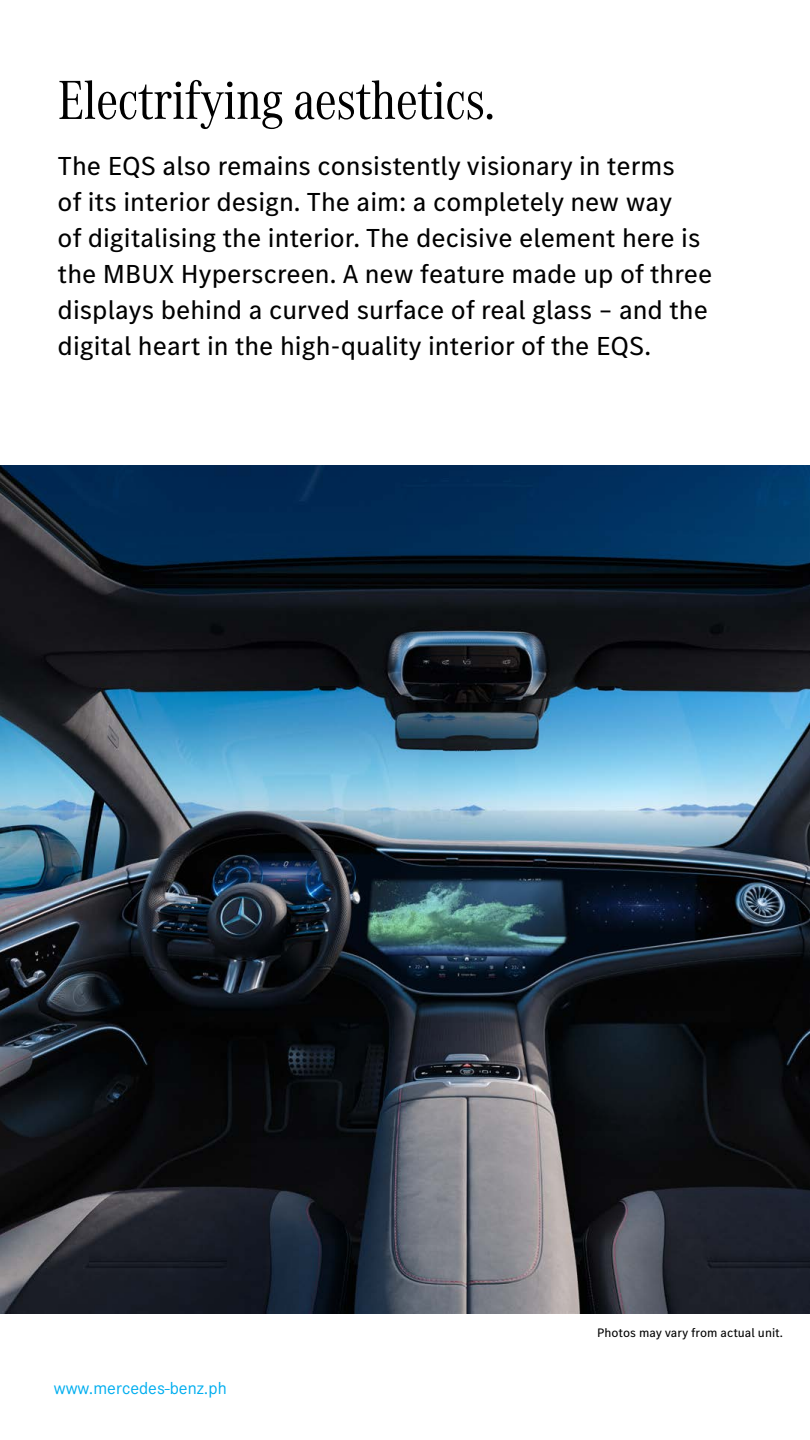
<style>
.page{position:relative;width:810px;height:1440px;background:#fff}
.page>*{position:absolute;margin:0;border:0;box-sizing:border-box;transform-origin:0 0}
.t1{font:57px "MB Corpo A Title Cond";letter-spacing:-.005em;color:#000}
.t2{font:27px/36px "MB Corpo S Text";color:#000}
.t3{font:18px "Corporate S Pro";color:#00aeef}
.t4{font:12.75px "MB Corpo S Text";color:#000}
</style>
<div class="page">
<img style="left:0;top:465px;width:810px;height:848px">
<h1 class="t1" style="left:58px;top:63px;width:439px">Electrifying aesthetics.</h1>
<p class="t2" style="left:58px;top:147px;width:656px">The EQS also remains consistently visionary in terms<br>of its interior design. The aim: a completely new way<br>of digitalising the interior. The decisive element here is the MBUX Hyperscreen. A new feature made up of three displays behind a curved surface of real glass – and the digital heart in the high-quality interior of the EQS.</p>
<p class="t3" style="left:54px;top:1375px;width:174px">www.mercedes-benz.ph</p>
<p class="t4" style="left:597px;top:1324px;width:187px">Photos may vary from actual unit.</p>
</div>
